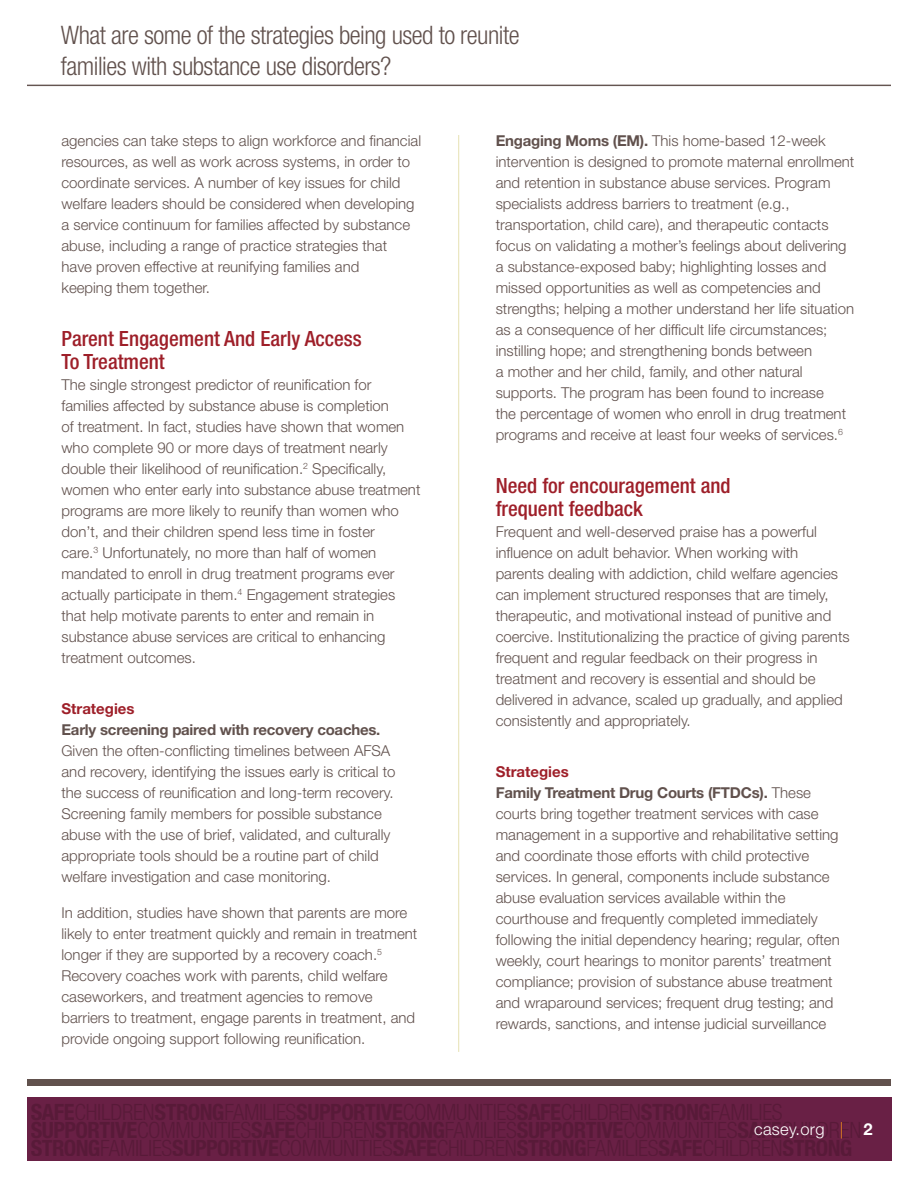
<style>
.page{position:relative;width:918px;height:1188px;background:#fff}
.page>*{position:absolute;margin:0;border:0;box-sizing:border-box;transform-origin:0 0}
.t1{font:300 condensed 25.5px/30.6px "Helvetica Neue LT Std";letter-spacing:-.02em;color:#61514d}
.t2{font:500 condensed 21px/22.5px "Helvetica Neue LT Std";color:#9e1f29}
.t3{font:300 16.5px "Helvetica Neue LT Std";letter-spacing:.02em;color:#fff}
.t4{font:300 15px/21px "Helvetica Neue LT Std";color:#61514d}
.t5{font:700 15px "Helvetica Neue LT Std";letter-spacing:-.015em;color:#61514d}
.t6{font:700 15px "Helvetica Neue LT Std";color:#9e1f29}
.s1{font-weight:700}
.s2{font-weight:700;color:#9e1f29}
.s3{color:#f18a21}
</style>
<div class="page">
<div style="left:27px;top:1098px;width:864px;height:63px;background:#692045"></div>
<div style="left:27px;top:1079px;width:864px;height:7px;background:#61514d"></div>
<hr style="left:27px;top:85px;width:864px;height:1px;background:#61514d">
<hr style="left:458px;top:135px;width:1px;height:917px;background:#e6e1b2">
<h1 class="t1" style="left:61px;top:20px;width:460px">What are some of the strategies being used to reunite families with substance use disorders?</h1>
<p class="t4" style="left:62px;top:130px;width:361px">agencies can take steps to align workforce and financial resources, as well as work across systems, in order to coordinate services. A number of key issues for child welfare leaders should be considered when developing a service continuum for families affected by substance abuse, including a range of practice strategies that have proven effective at reunifying families and<br>keeping them together.</p>
<h2 class="t2" style="left:62px;top:327px;width:302px">Parent Engagement And Early Access<br>To Treatment</h2>
<p class="t4" style="left:61px;top:374px;width:360px">The single strongest predictor of reunification for families affected by substance abuse is completion<br>of treatment. In fact, studies have shown that women who complete 90 or more days of treatment nearly double their likelihood of reunification.<sup>2</sup> Specifically, women who enter early into substance abuse treatment programs are more likely to reunify than women who don’t, and their children spend less time in foster<br>care.<sup>3</sup> Unfortunately, no more than half of women mandated to enroll in drug treatment programs ever actually participate in them.<sup>4</sup> Engagement strategies that help motivate parents to enter and remain in substance abuse services are critical to enhancing treatment outcomes.</p>
<p class="t6" style="left:61px;top:699px;width:75px">Strategies</p>
<p class="t5" style="left:61px;top:720px;width:320px">Early screening paired with recovery coaches.</p>
<p class="t4" style="left:61px;top:739px;width:335px">Given the often-conflicting timelines between AFSA and recovery, identifying the issues early is critical to the success of reunification and long-term recovery.<br>Screening family members for possible substance abuse with the use of brief, validated, and culturally appropriate tools should be a routine part of child welfare investigation and case monitoring.</p>
<p class="t4" style="left:61px;top:901px;width:357px">In addition, studies have shown that parents are more likely to enter treatment quickly and remain in treatment longer if they are supported by a recovery coach.<sup>5<br></sup>Recovery coaches work with parents, child welfare caseworkers, and treatment agencies to remove barriers to treatment, engage parents in treatment, and provide ongoing support following reunification.</p>
<p class="t4" style="left:496px;top:130px;width:360px"><span class="s1">Engaging Moms (EM).</span> This home-based 12-week intervention is designed to promote maternal enrollment and retention in substance abuse services. Program specialists address barriers to treatment (e.g., transportation, child care), and therapeutic contacts focus on validating a mother’s feelings about delivering a substance-exposed baby; highlighting losses and missed opportunities as well as competencies and strengths; helping a mother understand her life situation as a consequence of her difficult life circumstances; instilling hope; and strengthening bonds between<br>a mother and her child, family, and other natural supports. The program has been found to increase<br>the percentage of women who enroll in drug treatment programs and receive at least four weeks of services.<sup>6</sup></p>
<h2 class="t2" style="left:496px;top:474px;width:237px">Need for encouragement and frequent feedback</h2>
<p class="t4" style="left:496px;top:521px;width:355px">Frequent and well-deserved praise has a powerful influence on adult behavior. When working with parents dealing with addiction, child welfare agencies can implement structured responses that are timely, therapeutic, and motivational instead of punitive and coercive. Institutionalizing the practice of giving parents frequent and regular feedback on their progress in treatment and recovery is essential and should be delivered in advance, scaled up gradually, and applied consistently and appropriately.</p>
<p class="t4" style="left:496px;top:760px;width:346px"><span class="s2">Strategies<br></span><span class="s1">Family Treatment Drug Courts (FTDCs).</span> These courts bring together treatment services with case management in a supportive and rehabilitative setting and coordinate those efforts with child protective services. In general, components include substance abuse evaluation services available within the courthouse and frequently completed immediately following the initial dependency hearing; regular, often weekly, court hearings to monitor parents’ treatment compliance; provision of substance abuse treatment and wraparound services; frequent drug testing; and rewards, sanctions, and intense judicial surveillance</p>
<p class="t3" style="left:754px;top:1119px;width:120px">casey.org <span class="s3">|</span> <span class="s1">2</span></p>
</div>
